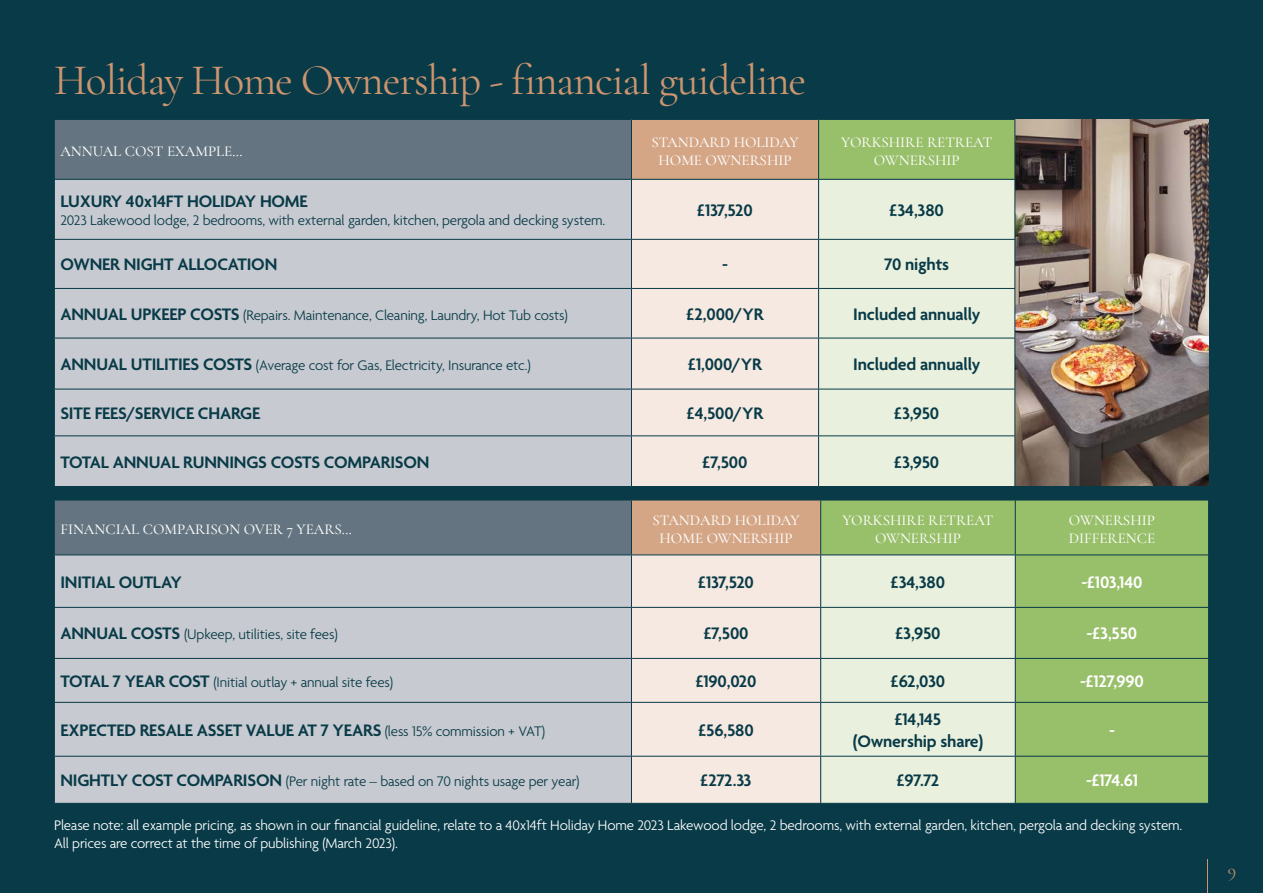
<style>
.page{position:relative;width:1263px;height:893px;background:#083a47}
.page>*{position:absolute;margin:0;border:0;box-sizing:border-box;transform-origin:0 0}
.t1{font:43.5px "Cormorant Garamond";letter-spacing:-.025em;color:#cc9570}
.t2{font:600 18px/21.6px "Agenda";letter-spacing:-.01em;color:#083a47;text-align:center}
.t3{font:600 18px "Agenda";letter-spacing:-.01em;color:#fff}
.t4{font:18px "Cormorant Garamond";color:#cc9570}
.t5{font:300 15px "Agenda";letter-spacing:-.01em;color:#083a47}
.t6{font:300 15px/18px "Agenda";letter-spacing:-.01em;color:#fff}
.t7{font:500 15px/18px "Cormorant Garamond";color:#fff;text-align:center}
.s1{font-weight:600;font-size:18px}
.s2{font-weight:300;font-size:15px}
</style>
<div class="page">
<img style="left:1015px;top:119px;width:194px;height:366px">
<div style="left:54px;top:119px;width:577px;height:60px;background:#647581"></div>
<div style="left:631px;top:119px;width:188px;height:60px;background:#d4a686"></div>
<div style="left:819px;top:119px;width:196px;height:60px;background:#98bf69"></div>
<div style="left:55px;top:180px;width:576px;height:306px;background:#c7cad0"></div>
<div style="left:632px;top:180px;width:186px;height:306px;background:#f5e9e1"></div>
<div style="left:819px;top:180px;width:195px;height:306px;background:#e9f0de"></div>
<hr style="left:54px;top:119px;width:577px;height:1px;background:#083a47">
<hr style="left:54px;top:120px;width:1px;height:59px;background:#083a47">
<hr style="left:631px;top:119px;width:188px;height:1px;background:#083a47">
<hr style="left:631px;top:120px;width:1px;height:59px;background:#083a47">
<hr style="left:819px;top:119px;width:196px;height:1px;background:#083a47">
<hr style="left:818px;top:120px;width:1px;height:59px;background:#083a47">
<hr style="left:1014px;top:120px;width:1px;height:59px;background:#083a47">
<hr style="left:54px;top:239px;width:577px;height:1px;background:#083a47">
<hr style="left:631px;top:239px;width:188px;height:1px;background:#083a47">
<hr style="left:819px;top:239px;width:196px;height:1px;background:#083a47">
<hr style="left:54px;top:288px;width:577px;height:1px;background:#083a47">
<hr style="left:631px;top:288px;width:188px;height:1px;background:#083a47">
<hr style="left:819px;top:288px;width:196px;height:1px;background:#083a47">
<hr style="left:54px;top:338px;width:577px;height:1px;background:#083a47">
<hr style="left:631px;top:338px;width:188px;height:1px;background:#083a47">
<hr style="left:819px;top:338px;width:196px;height:1px;background:#083a47">
<hr style="left:54px;top:389px;width:577px;height:1px;background:#083a47">
<hr style="left:631px;top:389px;width:188px;height:1px;background:#083a47">
<hr style="left:819px;top:389px;width:196px;height:1px;background:#083a47">
<hr style="left:54px;top:435px;width:577px;height:1px;background:#083a47">
<hr style="left:631px;top:435px;width:188px;height:1px;background:#083a47">
<hr style="left:819px;top:435px;width:196px;height:1px;background:#083a47">
<div style="left:54px;top:500px;width:577px;height:55px;background:#647581"></div>
<div style="left:631px;top:500px;width:190px;height:55px;background:#d4a686"></div>
<div style="left:821px;top:501px;width:387px;height:302px;background:#98bf69"></div>
<div style="left:55px;top:556px;width:576px;height:247px;background:#c7cad0"></div>
<div style="left:632px;top:556px;width:188px;height:247px;background:#f5e9e1"></div>
<div style="left:821px;top:556px;width:194px;height:247px;background:#e9f0de"></div>
<hr style="left:54px;top:500px;width:577px;height:1px;background:#083a47">
<hr style="left:54px;top:500px;width:1px;height:55px;background:#083a47">
<hr style="left:631px;top:500px;width:190px;height:1px;background:#083a47">
<hr style="left:631px;top:500px;width:1px;height:55px;background:#083a47">
<hr style="left:820px;top:500px;width:1px;height:55px;background:#083a47">
<hr style="left:1015px;top:500px;width:1px;height:55px;background:#083a47">
<hr style="left:821px;top:555px;width:194px;height:1px;background:#083a47">
<hr style="left:1015px;top:555px;width:194px;height:1px;background:#083a47">
<hr style="left:1015px;top:555px;width:1px;height:52px;background:#083a47">
<hr style="left:54px;top:607px;width:577px;height:1px;background:#083a47">
<hr style="left:631px;top:607px;width:190px;height:1px;background:#083a47">
<hr style="left:821px;top:607px;width:194px;height:1px;background:#083a47">
<hr style="left:1015px;top:607px;width:194px;height:1px;background:#083a47">
<hr style="left:1015px;top:608px;width:1px;height:50px;background:#083a47">
<hr style="left:54px;top:658px;width:577px;height:1px;background:#083a47">
<hr style="left:631px;top:658px;width:190px;height:1px;background:#083a47">
<hr style="left:821px;top:658px;width:194px;height:1px;background:#083a47">
<hr style="left:1015px;top:658px;width:194px;height:1px;background:#083a47">
<hr style="left:1015px;top:659px;width:1px;height:43px;background:#083a47">
<hr style="left:54px;top:702px;width:577px;height:1px;background:#083a47">
<hr style="left:631px;top:702px;width:190px;height:1px;background:#083a47">
<hr style="left:821px;top:702px;width:194px;height:1px;background:#083a47">
<hr style="left:1015px;top:702px;width:194px;height:1px;background:#083a47">
<hr style="left:1015px;top:703px;width:1px;height:53px;background:#083a47">
<hr style="left:54px;top:756px;width:577px;height:1px;background:#083a47">
<hr style="left:631px;top:756px;width:190px;height:1px;background:#083a47">
<hr style="left:821px;top:756px;width:194px;height:1px;background:#083a47">
<hr style="left:1015px;top:756px;width:194px;height:1px;background:#083a47">
<hr style="left:1015px;top:757px;width:1px;height:46px;background:#083a47">
<hr style="left:1207px;top:859px;width:1px;height:34px;background:#cc9570">
<h1 class="t1" style="left:54px;top:54px;width:754px">Holiday Home Ownership - financial guideline</h1>
<p class="t7" style="left:60px;top:142px;width:183px">ANNUAL COST EXAMPLE…</p>
<p class="t7" style="left:651px;top:133px;width:149px">STANDARD HOLIDAY<br>HOME OWNERSHIP</p>
<p class="t7" style="left:841px;top:133px;width:152px">YORKSHIRE RETREAT<br>OWNERSHIP</p>
<p class="t2" style="left:60px;top:191px;width:249px">LUXURY 40x14FT HOLIDAY HOME</p>
<p class="t5" style="left:60px;top:212px;width:546px">2023 Lakewood lodge, 2 bedrooms, with external garden, kitchen, pergola and decking system.</p>
<p class="t2" style="left:697px;top:200px;width:57px">£137,520</p>
<p class="t2" style="left:890px;top:200px;width:56px">£34,380</p>
<p class="t2" style="left:60px;top:255px;width:218px">OWNER NIGHT ALLOCATION</p>
<p class="t2" style="left:722px;top:255px;width:7px">-</p>
<p class="t2" style="left:884px;top:255px;width:66px">70 nights</p>
<p class="t5" style="left:60px;top:307px;width:509px"><span class="s1">ANNUAL UPKEEP COSTS</span> (Repairs. Maintenance, Cleaning, Laundry, Hot Tub costs)</p>
<p class="t2" style="left:686px;top:304px;width:79px">£2,000/YR</p>
<p class="t2" style="left:853px;top:304px;width:129px">Included annually</p>
<p class="t5" style="left:60px;top:357px;width:472px"><span class="s1">ANNUAL UTILITIES COSTS</span> (Average cost for Gas, Electricity, Insurance etc.)</p>
<p class="t2" style="left:688px;top:355px;width:75px">£1,000/YR</p>
<p class="t2" style="left:853px;top:355px;width:129px">Included annually</p>
<p class="t2" style="left:60px;top:403px;width:201px">SITE FEES/SERVICE CHARGE</p>
<p class="t2" style="left:687px;top:403px;width:78px">£4,500/YR</p>
<p class="t2" style="left:894px;top:403px;width:47px">£3,950</p>
<p class="t2" style="left:60px;top:452px;width:371px">TOTAL ANNUAL RUNNINGS COSTS COMPARISON</p>
<p class="t2" style="left:703px;top:452px;width:46px">£7,500</p>
<p class="t2" style="left:894px;top:452px;width:47px">£3,950</p>
<p class="t7" style="left:60px;top:521px;width:293px">FINANCIAL COMPARISON OVER 7 YEARS…</p>
<p class="t7" style="left:652px;top:512px;width:149px">STANDARD HOLIDAY<br>HOME OWNERSHIP</p>
<p class="t7" style="left:842px;top:512px;width:152px">YORKSHIRE RETREAT<br>OWNERSHIP</p>
<p class="t7" style="left:1069px;top:512px;width:88px;text-align:left">OWNERSHIP<br>DIFFERENCE</p>
<p class="t2" style="left:60px;top:572px;width:123px">INITIAL OUTLAY</p>
<p class="t2" style="left:698px;top:572px;width:57px">£137,520</p>
<p class="t2" style="left:891px;top:572px;width:56px">£34,380</p>
<p class="t3" style="left:1081px;top:572px;width:63px">-£103,140</p>
<p class="t5" style="left:60px;top:626px;width:279px"><span class="s1">ANNUAL COSTS</span> (Upkeep, utilities, site fees)</p>
<p class="t2" style="left:704px;top:624px;width:46px">£7,500</p>
<p class="t2" style="left:895px;top:624px;width:47px">£3,950</p>
<p class="t3" style="left:1087px;top:624px;width:52px">-£3,550</p>
<p class="t5" style="left:60px;top:674px;width:334px"><span class="s1">TOTAL 7 YEAR COST</span> (Initial outlay + annual site fees)</p>
<p class="t2" style="left:696px;top:671px;width:62px">£190,020</p>
<p class="t2" style="left:891px;top:671px;width:56px">£62,030</p>
<p class="t3" style="left:1080px;top:671px;width:65px">-£127,990</p>
<p class="t2" style="left:60px;top:720px;width:486px">EXPECTED RESALE ASSET VALUE AT 7 YEARS <span class="s2">(less 15% commission + VAT)</span></p>
<p class="t2" style="left:698px;top:720px;width:57px">£56,580</p>
<p class="t2" style="left:853px;top:709px;width:132px">£14,145 (Ownership share)</p>
<p class="t3" style="left:1109px;top:720px;width:7px">-</p>
<p class="t5" style="left:60px;top:773px;width:521px"><span class="s1">NIGHTLY COST COMPARISON</span> (Per night rate – based on 70 nights usage per year)</p>
<p class="t2" style="left:701px;top:771px;width:52px">£272.33</p>
<p class="t2" style="left:897px;top:771px;width:44px">£97.72</p>
<p class="t3" style="left:1086px;top:771px;width:53px">-£174.61</p>
<p class="t6" style="left:54px;top:817px;width:1130px">Please note: all example pricing, as shown in our financial guideline, relate to a 40x14ft Holiday Home 2023 Lakewood lodge, 2 bedrooms, with external garden, kitchen, pergola and decking system.<br>All prices are correct at the time of publishing (March 2023).</p>
<p class="t4" style="left:1228px;top:859px;width:10px">9</p>
</div>
